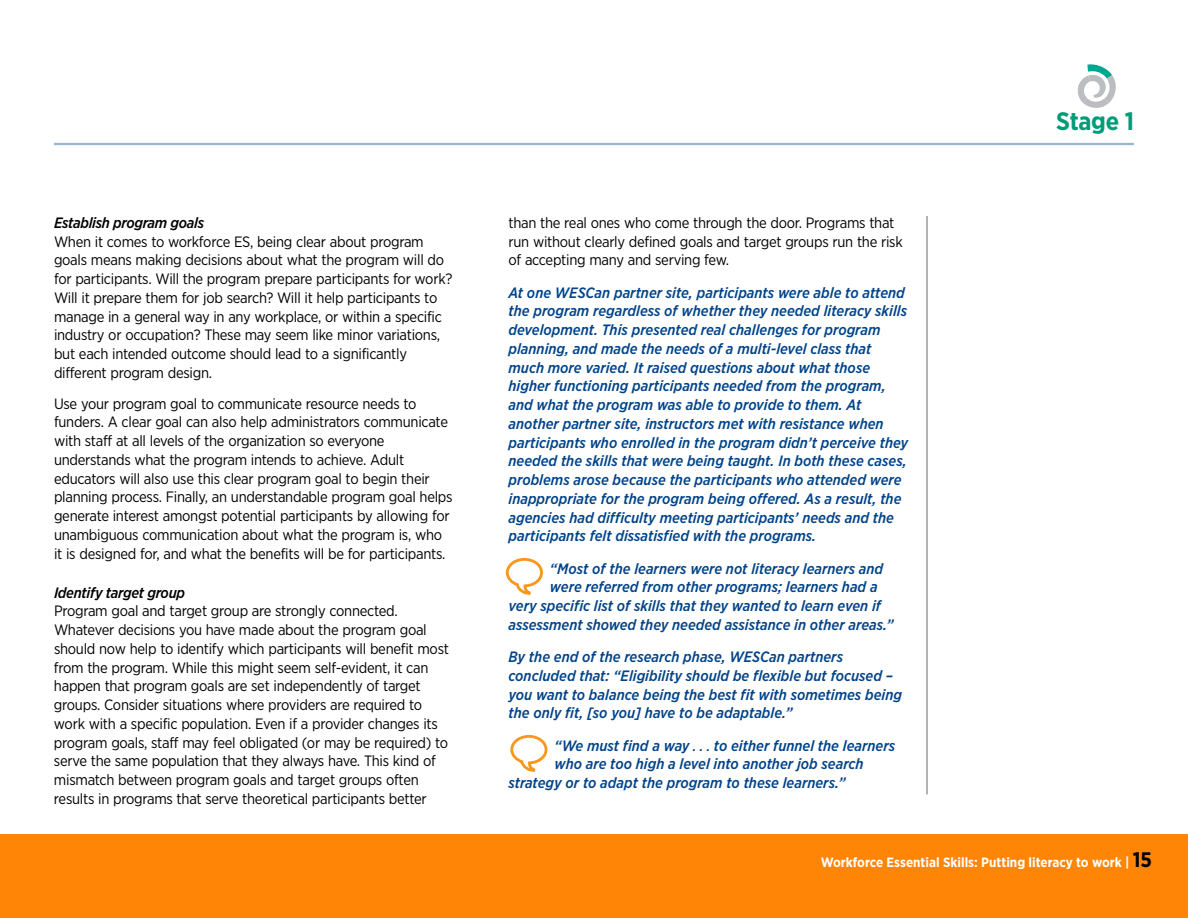
<style>
.page{position:relative;width:1188px;height:918px;background:#fff}
.page>*{position:absolute;margin:0;border:0;box-sizing:border-box;transform-origin:0 0}
.t1{font:700 25.2px "Gotham Narrow";letter-spacing:-.015em;color:#009c78}
.t2{font:15px/18.8px "Gotham Narrow";letter-spacing:-.02em;color:#000}
.t3{font:italic 500 15px/18.8px "Gotham Narrow";color:#004389}
.t4{font:italic 500 15px "Gotham Narrow";letter-spacing:-.02em;color:#000}
.t5{font:700 13.5px "Gotham Narrow";color:#fff}
.s1{font-size:13.5px}
.s2{font-size:21px;color:#000}
</style>
<div class="page">
<div style="left:0;top:835px;width:1188px;height:83px;background:#ff8507"></div>
<hr style="left:54px;top:143px;width:1080px;height:2px;background:#99b4d0">
<hr style="left:926px;top:216px;width:2px;height:578px;background:#999">
<svg style="left:506px;top:558px;width:37px;height:37px"></svg>
<svg style="left:510px;top:735px;width:37px;height:37px"></svg>
<svg style="left:1078px;top:64px;width:38px;height:44px"></svg>
<p class="t4" style="left:54px;top:217px;width:152px">Establish program goals</p>
<p class="t2" style="left:54px;top:233px;width:400px">When it comes to workforce ES, being clear about program goals means making decisions about what the program will do for participants. Will the program prepare participants for work?<br>Will it prepare them for job search? Will it help participants to manage in a general way in any workplace, or within a specific industry or occupation? These may seem like minor variations, but each intended outcome should lead to a significantly different program design.</p>
<p class="t2" style="left:54px;top:395px;width:400px">Use your program goal to communicate resource needs to funders. A clear goal can also help administrators communicate with staff at all levels of the organization so everyone understands what the program intends to achieve. Adult educators will also use this clear program goal to begin their planning process. Finally, an understandable program goal helps generate interest amongst potential participants by allowing for unambiguous communication about what the program is, who it is designed for, and what the benefits will be for participants.</p>
<p class="t4" style="left:54px;top:587px;width:133px">Identify target group</p>
<p class="t2" style="left:54px;top:603px;width:396px">Program goal and target group are strongly connected.<br>Whatever decisions you have made about the program goal should now help to identify which participants will benefit most from the program. While this might seem self-evident, it can happen that program goals are set independently of target groups. Consider situations where providers are required to work with a specific population. Even if a provider changes its program goals, staff may feel obligated (or may be required) to serve the same population that they always have. This kind of mismatch between program goals and target groups often results in programs that serve theoretical participants better</p>
<p class="t2" style="left:508px;top:214px;width:396px">than the real ones who come through the door. Programs that run without clearly defined goals and target groups run the risk of accepting many and serving few.</p>
<p class="t3" style="left:508px;top:284px;width:401px">At one WESCan partner site, participants were able to attend the program regardless of whether they needed literacy skills development. This presented real challenges for program planning, and made the needs of a multi-level class that much more varied. It raised questions about what those higher functioning participants needed from the program, and what the program was able to provide to them. At another partner site, instructors met with resistance when participants who enrolled in the program didn’t perceive they needed the skills that were being taught. In both these cases, problems arose because the participants who attended were inappropriate for the program being offered. As a result, the agencies had difficulty meeting participants’ needs and the participants felt dissatisfied with the programs.</p>
<p class="t3" style="left:550px;top:560px;width:335px">“Most of the learners were not literacy learners and</p>
<p class="t3" style="left:550px;top:579px;width:329px">were referred from other programs; learners had a</p>
<p class="t3" style="left:509px;top:598px;width:374px">very specific list of skills that they wanted to learn even if</p>
<p class="t3" style="left:509px;top:616px;width:387px">assessment showed they needed assistance in other areas.”</p>
<p class="t3" style="left:509px;top:649px;width:395px">By the end of the research phase, WESCan partners concluded that: “Eligibility should be flexible but focused – you want to balance being the best fit with sometimes being the only fit, [so you] have to be adaptable.”</p>
<p class="t3" style="left:554px;top:737px;width:342px">“We must find a way <span class="s1">. . .</span> to either funnel the learners</p>
<p class="t3" style="left:554px;top:756px;width:311px">who are too high a level into another job search</p>
<p class="t3" style="left:508px;top:775px;width:339px">strategy or to adapt the program to these learners.”</p>
<h1 class="t1" style="left:1056px;top:113px;width:79px">Stage 1</h1>
<p class="t5" style="left:821px;top:858px;width:333px">Workforce Essential Skills: Putting literacy to work | <span class="s2">15</span></p>
</div>
